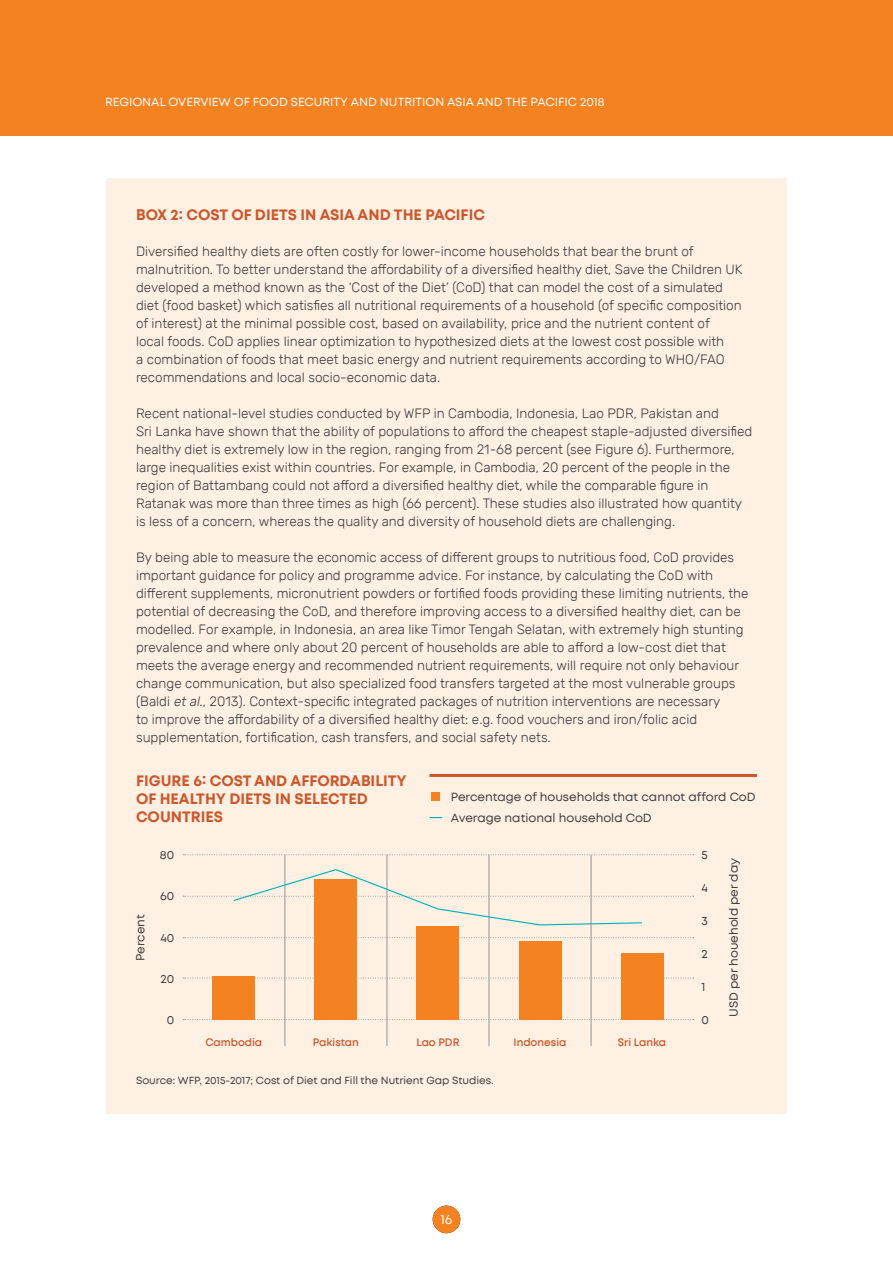
<style>
.page{position:relative;width:893px;height:1263px;background:#fff}
.page>*{position:absolute;margin:0;border:0;box-sizing:border-box;transform-origin:0 0}
.t1{font:700 15px/18px "Mont";color:#cb572b}
.t2{font:300 13.5px/18px "Rubik";color:#3e3e3f}
.t3{font:13.5px "Mont";color:#fff}
.t4{font:12px "Mont";color:#3e3e3f}
.t5{font:12px "Mont";color:#fff}
.t6{font:10.5px "Mont";color:#3e3e3f}
.t7{font:600 10.5px "Mont";color:#cb572b}
.s1{font-style:italic}
</style>
<div class="page">
<div style="left:433px;top:1205px;width:27px;height:28px;background:#f58220;border-radius:50%"></div>
<div style="left:0;top:0;width:893px;height:136px;background:#f58220"></div>
<div style="left:106px;top:179px;width:681px;height:935px;background:#fef0e2"></div>
<div style="left:432px;top:792px;width:8px;height:8px;background:#f58220"></div>
<svg style="left:429px;top:817px;width:13px;height:1px"></svg>
<hr style="left:429px;top:774px;width:328px;height:3px;background:#cb572b">
<svg style="left:183px;top:1019px;width:511px;height:1px"></svg>
<svg style="left:183px;top:978px;width:511px;height:1px"></svg>
<svg style="left:183px;top:937px;width:511px;height:1px"></svg>
<svg style="left:183px;top:854px;width:511px;height:1px"></svg>
<div style="left:315px;top:878px;width:42px;height:141px;background:#f58220"></div>
<div style="left:213px;top:976px;width:42px;height:43px;background:#f58220"></div>
<div style="left:417px;top:926px;width:42px;height:93px;background:#f58220"></div>
<div style="left:519px;top:941px;width:42px;height:78px;background:#f58220"></div>
<div style="left:621px;top:953px;width:42px;height:66px;background:#f58220"></div>
<hr style="left:285px;top:855px;width:1px;height:191px;background:#939598">
<hr style="left:387px;top:855px;width:1px;height:191px;background:#939598">
<hr style="left:489px;top:855px;width:1px;height:191px;background:#939598">
<hr style="left:591px;top:855px;width:1px;height:191px;background:#939598">
<svg style="left:183px;top:868px;width:511px;height:58px"></svg>
<p class="t5" style="left:105px;top:96px;width:501px">REGIONAL OVERVIEW OF FOOD SECURITY AND NUTRITION ASIA AND THE PACIFIC 2018</p>
<p class="t1" style="left:136px;top:207px;width:350px">BOX 2: COST OF DIETS IN ASIA AND THE PACIFIC</p>
<p class="t2" style="left:136px;top:243px;width:608px">Diversified healthy diets are often costly for lower-income households that bear the brunt of malnutrition. To better understand the affordability of a diversified healthy diet, Save the Children UK developed a method known as the ‘Cost of the Diet’ (CoD) that can model the cost of a simulated diet (food basket) which satisfies all nutritional requirements of a household (of specific composition of interest) at the minimal possible cost, based on availability, price and the nutrient content of<br>local foods. CoD applies linear optimization to hypothesized diets at the lowest cost possible with<br>a combination of foods that meet basic energy and nutrient requirements according to WHO/FAO recommendations and local socio-economic data.</p>
<p class="t2" style="left:136px;top:405px;width:618px">Recent national-level studies conducted by WFP in Cambodia, Indonesia, Lao PDR, Pakistan and<br>Sri Lanka have shown that the ability of populations to afford the cheapest staple-adjusted diversified healthy diet is extremely low in the region, ranging from 21-68 percent (see Figure 6). Furthermore, large inequalities exist within countries. For example, in Cambodia, 20 percent of the people in the region of Battambang could not afford a diversified healthy diet, while the comparable figure in Ratanak was more than three times as high (66 percent). These studies also illustrated how quantity is less of a concern, whereas the quality and diversity of household diets are challenging.</p>
<p class="t2" style="left:136px;top:549px;width:614px">By being able to measure the economic access of different groups to nutritious food, CoD provides important guidance for policy and programme advice. For instance, by calculating the CoD with different supplements, micronutrient powders or fortified foods providing these limiting nutrients, the potential of decreasing the CoD, and therefore improving access to a diversified healthy diet, can be modelled. For example, in Indonesia, an area like Timor Tengah Selatan, with extremely high stunting prevalence and where only about 20 percent of households are able to afford a low-cost diet that meets the average energy and recommended nutrient requirements, will require not only behaviour change communication, but also specialized food transfers targeted at the most vulnerable groups (Baldi <span class="s1">etal</span>., 2013). Context-specific integrated packages of nutrition interventions are necessary<br>to improve the affordability of a diversified healthy diet: e.g. food vouchers and iron/folic acid supplementation, fortification, cash transfers, and social safety nets.</p>
<p class="t1" style="left:136px;top:772px;width:272px">FIGURE 6: COST AND AFFORDABILITY<br>OF HEALTHY DIETS IN SELECTED<br>COUNTRIES</p>
<p class="t4" style="left:160px;top:849px;width:16px">80</p>
<p class="t4" style="left:160px;top:890px;width:16px">60</p>
<p class="t4" style="left:160px;top:931px;width:15px">40</p>
<p class="t4" style="left:161px;top:973px;width:15px">20</p>
<p class="t4" style="left:167px;top:1014px;width:9px">0</p>
<p class="t4" style="left:134px;top:961px;width:48px;rotate:-90deg">Percent</p>
<p class="t4" style="left:451px;top:790px;width:306px">Percentage of households that cannot afford CoD</p>
<p class="t4" style="left:451px;top:812px;width:202px">Average national household CoD</p>
<p class="t4" style="left:702px;top:849px;width:8px">5</p>
<p class="t4" style="left:702px;top:882px;width:8px">4</p>
<p class="t4" style="left:702px;top:915px;width:8px">3</p>
<p class="t4" style="left:702px;top:948px;width:8px">2</p>
<p class="t4" style="left:702px;top:981px;width:5px">1</p>
<p class="t4" style="left:702px;top:1014px;width:9px">0</p>
<p class="t4" style="left:728px;top:1017px;width:161px;rotate:-90deg">USD per houehold per day</p>
<p class="t7" style="left:205px;top:1037px;width:58px">Cambodia</p>
<p class="t7" style="left:313px;top:1037px;width:48px">Pakistan</p>
<p class="t7" style="left:416px;top:1037px;width:45px">Lao PDR</p>
<p class="t7" style="left:514px;top:1037px;width:54px">Indonesia</p>
<p class="t7" style="left:618px;top:1037px;width:50px">Sri Lanka</p>
<p class="t6" style="left:136px;top:1075px;width:359px">Source: WFP, 2015-2017; Cost of Diet and Fill the Nutrient Gap Studies.</p>
<p class="t3" style="left:439px;top:1213px;width:16px">9916</p>
</div>
